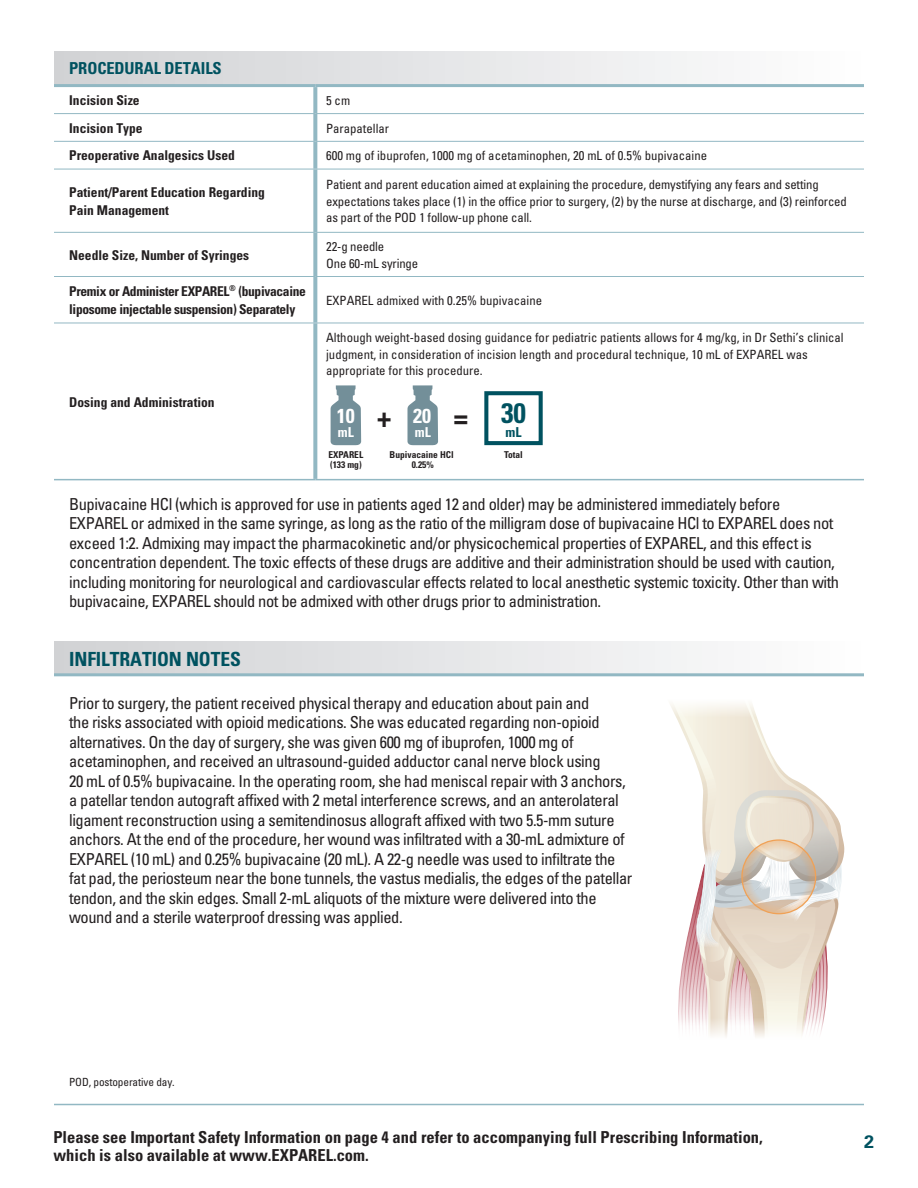
<style>
.page{position:relative;width:918px;height:1188px;background:#fff}
.page>*{position:absolute;margin:0;border:0;box-sizing:border-box;transform-origin:0 0}
.t1{font:700 condensed 28.5px "Univers";color:#231f20}
.t2{font:700 condensed 28.05px "Univers";color:#005260}
.t3{font:700 condensed 20.25px "Univers";color:#fff}
.t4{font:700 condensed 19.5px "Univers";letter-spacing:-.005em;color:#005260}
.t5{font:700 18px "Univers LT Std";color:#005260}
.t6{font:condensed 16.5px/19.5px "Univers";letter-spacing:-.025em;color:#231f20}
.t7{font:700 condensed 16.5px/18px "Univers";color:#231f20}
.t8{font:700 condensed 16.5px "Univers";letter-spacing:-.005em;color:#005260}
.t9{font:700 condensed 13.65px "Univers";color:#fff}
.t10{font:700 condensed 13.65px "Univers";color:#005260}
.t11{font:700 condensed 13.5px/18.8px "Univers";color:#231f20}
.t12{font:700 condensed 13.5px/18.8px "Univers";letter-spacing:-.025em;color:#231f20}
.t13{font:condensed 12.75px/16.5px "Univers";color:#231f20}
.t14{font:condensed 11.25px "Univers";letter-spacing:-.01em;color:#231f20}
.t15{font:700 condensed 9.45px/9.9px "Univers";color:#231f20}
</style>
<div class="page">
<div style="left:54px;top:52px;width:810px;height:34px;background:linear-gradient(to right,#d0d1d4,#fefefe)"></div>
<svg style="left:313px;top:87px;width:4px;height:26px"></svg>
<svg style="left:313px;top:114px;width:4px;height:27px"></svg>
<svg style="left:313px;top:142px;width:4px;height:27px"></svg>
<svg style="left:313px;top:170px;width:4px;height:62px"></svg>
<svg style="left:313px;top:233px;width:4px;height:43px"></svg>
<svg style="left:313px;top:277px;width:4px;height:46px"></svg>
<svg style="left:313px;top:324px;width:4px;height:155px"></svg>
<hr style="left:54px;top:84px;width:261px;height:3px;background:#92b8c3">
<hr style="left:315px;top:84px;width:549px;height:3px;background:#92b8c3">
<hr style="left:54px;top:113px;width:261px;height:1px;background:#92b8c3">
<hr style="left:315px;top:113px;width:549px;height:1px;background:#92b8c3">
<hr style="left:54px;top:141px;width:261px;height:1px;background:#92b8c3">
<hr style="left:315px;top:141px;width:549px;height:1px;background:#92b8c3">
<hr style="left:54px;top:169px;width:261px;height:1px;background:#92b8c3">
<hr style="left:315px;top:169px;width:549px;height:1px;background:#92b8c3">
<hr style="left:54px;top:232px;width:261px;height:1px;background:#92b8c3">
<hr style="left:315px;top:232px;width:549px;height:1px;background:#92b8c3">
<hr style="left:54px;top:276px;width:261px;height:1px;background:#92b8c3">
<hr style="left:315px;top:276px;width:549px;height:1px;background:#92b8c3">
<hr style="left:54px;top:323px;width:261px;height:1px;background:#92b8c3">
<hr style="left:315px;top:323px;width:549px;height:1px;background:#92b8c3">
<hr style="left:54px;top:479px;width:261px;height:1px;background:#92b8c3">
<hr style="left:315px;top:479px;width:549px;height:1px;background:#92b8c3">
<svg style="left:331px;top:385px;width:30px;height:60px;background:#869ea7"></svg>
<svg style="left:407px;top:385px;width:31px;height:60px;background:#89a1a9"></svg>
<div style="left:484px;top:391px;width:59px;height:54px;border:4px solid #005260"></div>
<hr style="left:54px;top:1104px;width:810px;height:1px;background:#92b8c3">
<div style="left:54px;top:641px;width:810px;height:34px;background:linear-gradient(to right,#d0d1d4,#fefefe)"></div>
<hr style="left:54px;top:673px;width:810px;height:3px;background:#92b8c3">
<svg style="left:678px;top:733px;width:167px;height:265px"></svg>
<svg style="left:670px;top:703px;width:92px;height:30px"></svg>
<svg style="left:678px;top:998px;width:149px;height:39px"></svg>
<svg style="left:742px;top:840px;width:74px;height:74px"></svg>
<div style="left:741px;top:839px;width:75px;height:75px;border:1px solid #f0a156;border-radius:50%"></div>
<p class="t8" style="left:69px;top:58px;width:154px">PROCEDURAL DETAILS</p>
<p class="t11" style="left:69px;top:91px;width:72px">Incision Size</p>
<p class="t13" style="left:326px;top:92px;width:26px">5 cm</p>
<p class="t11" style="left:69px;top:118px;width:75px">Incision Type</p>
<p class="t13" style="left:326px;top:120px;width:65px">Parapatellar</p>
<p class="t11" style="left:69px;top:146px;width:167px">Preoperative Analgesics Used</p>
<p class="t13" style="left:326px;top:147px;width:382px">600 mg of ibuprofen, 1000 mg of acetaminophen, 20 mL of 0.5% bupivacaine</p>
<p class="t11" style="left:69px;top:182px;width:197px">Patient/Parent Education Regarding<br>Pain Management</p>
<p class="t13" style="left:326px;top:176px;width:522px">Patient and parent education aimed at explaining the procedure, demystifying any fears and setting expectations takes place (1) in the office prior to surgery, (2) by the nurse at discharge, and (3) reinforced as part of the POD 1 follow-up phone call.</p>
<p class="t11" style="left:69px;top:245px;width:181px">Needle Size, Number of Syringes</p>
<p class="t13" style="left:326px;top:238px;width:94px">22-g needle<br>One 60-mL syringe</p>
<p class="t12" style="left:69px;top:281px;width:238px">Premix or Administer EXPAREL<sup>®</sup> (bupivacaine liposome injectable suspension) Separately</p>
<p class="t13" style="left:326px;top:292px;width:217px">EXPAREL admixed with 0.25% bupivacaine</p>
<p class="t11" style="left:69px;top:392px;width:147px">Dosing and Administration</p>
<p class="t13" style="left:326px;top:329px;width:519px">Although weight-based dosing guidance for pediatric patients allows for 4 mg/kg, in Dr Sethi’s clinical judgment, in consideration of incision length and procedural technique, 10 mL of EXPAREL was appropriate for this procedure.</p>
<h1 class="t1" style="left:377px;top:400px;width:16px">+</h1>
<h1 class="t1" style="left:454px;top:400px;width:16px">=</h1>
<p class="t9" style="left:338px;top:424px;width:17px">mL</p>
<p class="t9" style="left:415px;top:424px;width:17px">mL</p>
<p class="t15" style="left:328px;top:450px;width:36px">EXPAREL (133 mg)</p>
<p class="t15" style="left:390px;top:450px;width:66px;text-align:center">Bupivacaine HCl<br>0.25%</p>
<p class="t3" style="left:337px;top:404px;width:19px">10</p>
<p class="t3" style="left:413px;top:404px;width:19px">20</p>
<h2 class="t2" style="left:501px;top:396px;width:26px">30</h2>
<p class="t10" style="left:506px;top:424px;width:17px">mL</p>
<p class="t15" style="left:504px;top:450px;width:20px">Total</p>
<p class="t6" style="left:69px;top:494px;width:772px">Bupivacaine HCl (which is approved for use in patients aged 12 and older) may be administered immediately before EXPAREL or admixed in the same syringe, as long as the ratio of the milligram dose of bupivacaine HCl to EXPAREL does not exceed 1:2. Admixing may impact the pharmacokinetic and/or physicochemical properties of EXPAREL, and this effect is concentration dependent. The toxic effects of these drugs are additive and their administration should be used with caution, including monitoring for neurological and cardiovascular effects related to local anesthetic systemic toxicity. Other than with bupivacaine, EXPAREL should not be admixed with other drugs prior to administration.</p>
<p class="t4" style="left:69px;top:647px;width:173px">INFILTRATION NOTES</p>
<p class="t6" style="left:69px;top:692px;width:565px">Prior to surgery, the patient received physical therapy and education about pain and<br>the risks associated with opioid medications. She was educated regarding non-opioid alternatives. On the day of surgery, she was given 600 mg of ibuprofen, 1000 mg of acetaminophen, and received an ultrasound-guided adductor canal nerve block using<br>20 mL of 0.5% bupivacaine. In the operating room, she had meniscal repair with 3 anchors, a patellar tendon autograft affixed with 2 metal interference screws, and an anterolateral ligament reconstruction using a semitendinosus allograft affixed with two 5.5-mm suture anchors. At the end of the procedure, her wound was infiltrated with a 30-mL admixture of EXPAREL (10 mL) and 0.25% bupivacaine (20 mL). A 22-g needle was used to infiltrate the fat pad, the periosteum near the bone tunnels, the vastus medialis, the edges of the patellar tendon, and the skin edges. Small 2-mL aliquots of the mixture were delivered into the wound and a sterile waterproof dressing was applied.</p>
<p class="t14" style="left:69px;top:1075px;width:107px">POD, postoperative day.</p>
<p class="t7" style="left:53px;top:1128px;width:711px">Please see Important Safety Information on page 4 and refer to accompanying full Prescribing Information, which is also available at www.EXPAREL.com.</p>
<p class="t5" style="left:864px;top:1131px;width:12px">2</p>
</div>
